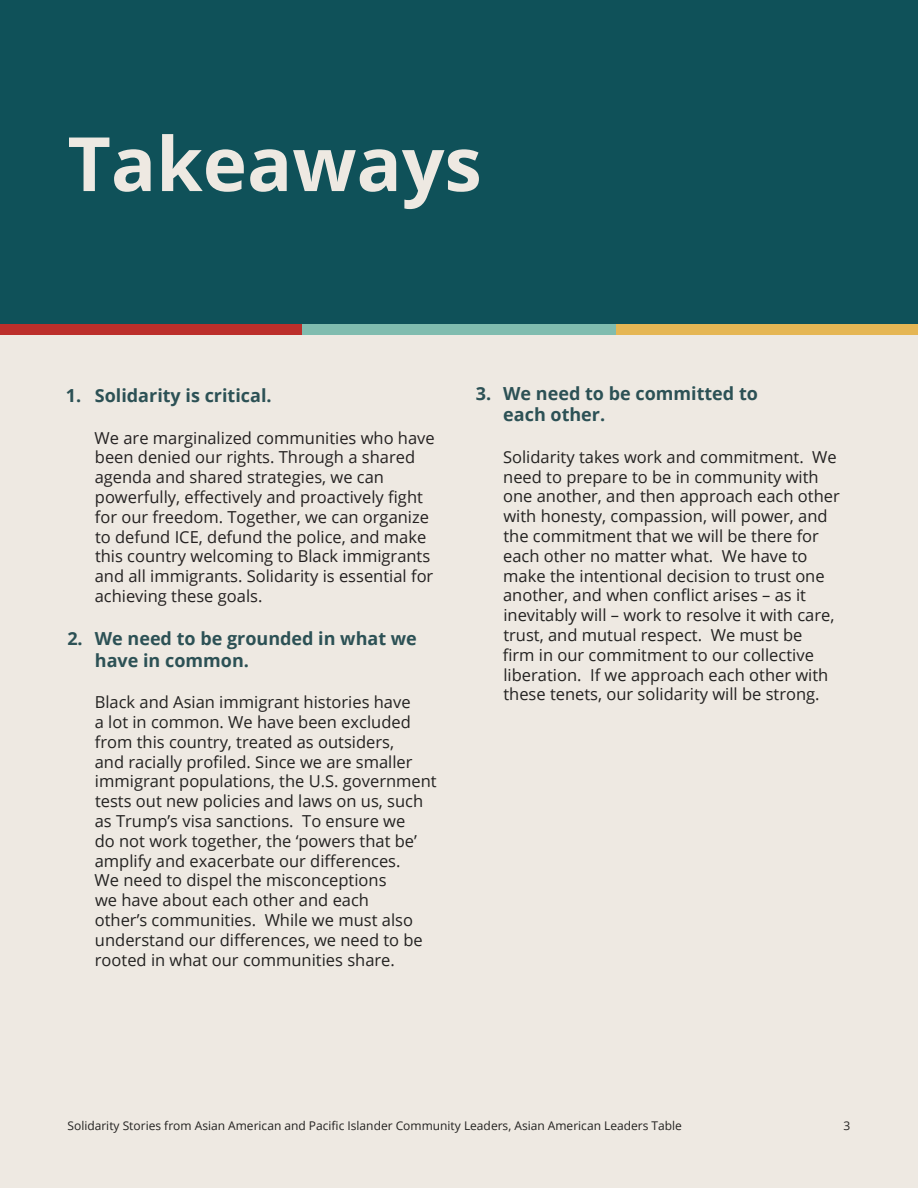
<style>
.page{position:relative;width:918px;height:1188px;background:#eee9e2}
.page>*{position:absolute;margin:0;border:0;box-sizing:border-box;transform-origin:0 0}
.t1{font:700 75px "Open Sans";color:#eee9e2}
.t2{font:700 18px/21.6px "Open Sans";color:#2c5155}
.t3{font:16.5px/19.8px "Open Sans";color:#232221}
.t4{font:16.5px/19.8px "Open Sans";color:#242121}
.t5{font:12px "Open Sans";color:#232221}
</style>
<div class="page">
<div style="left:0;top:0;width:918px;height:324px;background:#0f5159"></div>
<div style="left:302px;top:324px;width:314px;height:11px;background:#80bcaf"></div>
<div style="left:0;top:324px;width:302px;height:11px;background:#bc2f2b"></div>
<div style="left:616px;top:324px;width:302px;height:11px;background:#e5b654"></div>
<h1 class="t1" style="left:68px;top:111px;width:416px">Takeaways</h1>
<p class="t2" style="left:66px;top:385px;width:207px">1. Solidarity is critical.</p>
<p class="t4" style="left:95px;top:427px;width:342px">We are marginalized communities who have been denied our rights. Through a shared agenda and shared strategies, we can powerfully, effectively and proactively fight for our freedom. Together, we can organize to defund ICE, defund the police, and make this country welcoming to Black immigrants and all immigrants. Solidarity is essential for achieving these goals.</p>
<p class="t2" style="left:95px;top:628px;width:324px;text-indent:-28px">2. We need to be grounded in what we have in common.</p>
<p class="t3" style="left:95px;top:692px;width:344px">Black and Asian immigrant histories have<br>a lot in common. We have been excluded from this country, treated as outsiders,<br>and racially profiled. Since we are smaller immigrant populations, the U.S. government tests out new policies and laws on us, such as Trump’s visa sanctions. To ensure we<br>do not work together, the ‘powers that be’ amplify and exacerbate our differences.<br>We need to dispel the misconceptions<br>we have about each other and each<br>other’s communities. While we must also understand our differences, we need to be rooted in what our communities share.</p>
<p class="t2" style="left:503px;top:382px;width:256px;text-indent:-27px">3. We need to be committed to each other.</p>
<p class="t3" style="left:503px;top:446px;width:339px">Solidarity takes work and commitment. We need to prepare to be in community with one another, and then approach each other with honesty, compassion, will power, and the commitment that we will be there for each other no matter what. We have to make the intentional decision to trust one another, and when conflict arises – as it inevitably will – work to resolve it with care, trust, and mutual respect. We must be<br>firm in our commitment to our collective liberation. If we approach each other with these tenets, our solidarity will be strong.</p>
<p class="t5" style="left:68px;top:1117px;width:616px">Solidarity Stories from Asian American and Pacific Islander Community Leaders, Asian American Leaders Table</p>
<p class="t5" style="left:844px;top:1117px;width:8px">3</p>
</div>
